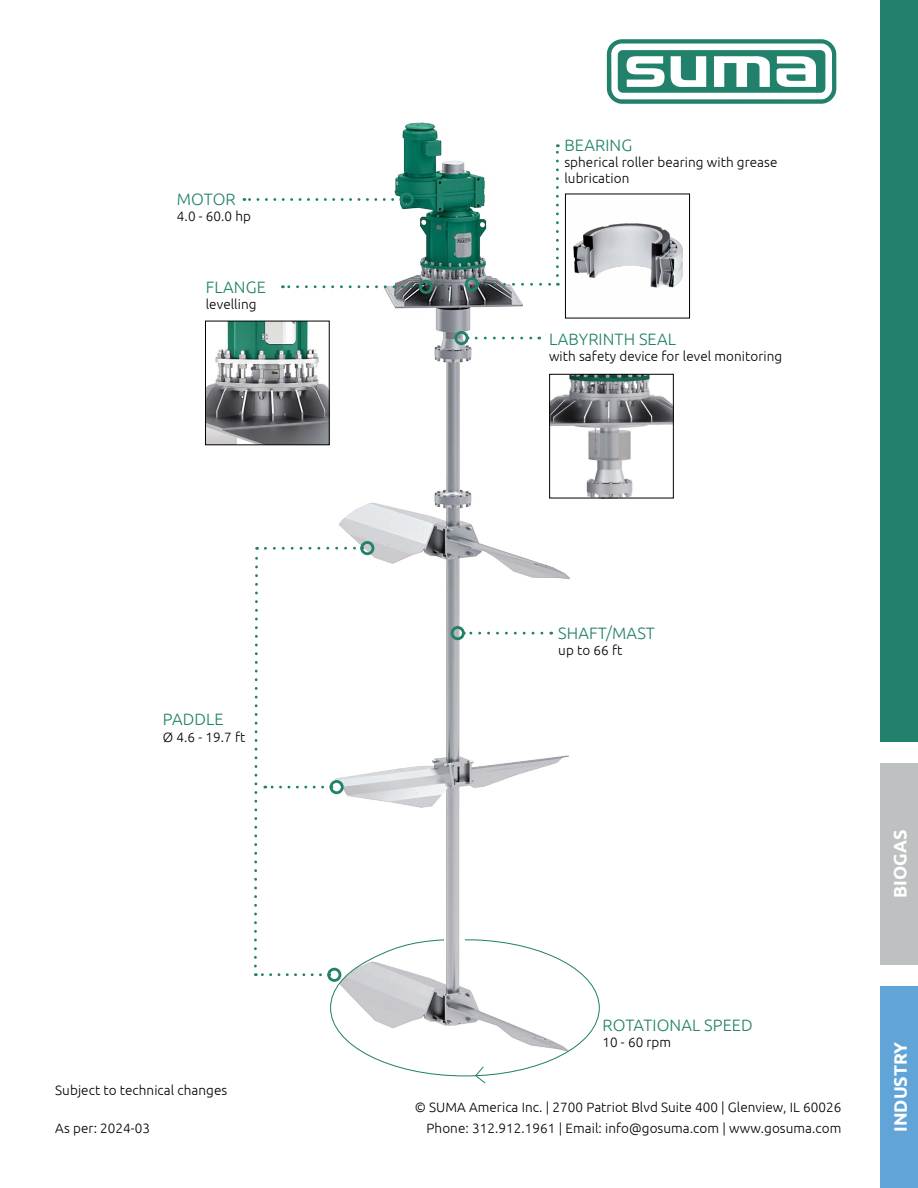
<style>
.page{position:relative;width:918px;height:1188px;background:#fff}
.page>*{position:absolute;margin:0;border:0;box-sizing:border-box;transform-origin:0 0}
.t1{font:700 18px "Ubuntu";color:#fff}
.Text_Tabelle_Regular{font:300 16.5px "Ubuntu";letter-spacing:.005em;color:#21816a}
.Text_Tabelle{font:300 13.5px/16.2px "Ubuntu";letter-spacing:.005em;color:#000}
.Text_Tabelle_Regular-2{font:300 13.5px "Ubuntu";letter-spacing:.005em;color:#000}
.Technische_Änderungen_vorbehalten{font:300 13.5px "Ubuntu";letter-spacing:.005em;color:#000}
</style>
<div class="page">
<div style="left:880px;top:0;width:38px;height:742px;background:#21816a"></div>
<div style="left:880px;top:986px;width:38px;height:202px;background:#61a4d7"></div>
<svg style="left:607px;top:39px;width:229px;height:65px"></svg>
<img style="left:205px;top:122px;width:713px;height:843px">
<svg style="left:244px;top:198px;width:149px;height:3px"></svg>
<div style="left:400px;top:192px;width:14px;height:15px;border:3px solid #21816a;border-radius:50%"></div>
<svg style="left:476px;top:337px;width:64px;height:2px"></svg>
<div style="left:454px;top:331px;width:15px;height:14px;border:3px solid #21816a;border-radius:50%"></div>
<img style="left:551px;top:376px;width:121px;height:120px">
<div style="left:549px;top:374px;width:125px;height:124px;border:1px solid #000"></div>
<svg style="left:282px;top:285px;width:130px;height:3px"></svg>
<div style="left:419px;top:280px;width:14px;height:14px;border:3px solid #21816a;border-radius:50%"></div>
<img style="left:207px;top:323px;width:120px;height:120px">
<div style="left:205px;top:321px;width:124px;height:124px;border:1px solid #000"></div>
<img style="left:567px;top:200px;width:121px;height:113px">
<div style="left:565px;top:194px;width:125px;height:124px;border:1px solid #000"></div>
<svg style="left:486px;top:283px;width:72px;height:3px"></svg>
<svg style="left:556px;top:144px;width:3px;height:132px"></svg>
<div style="left:465px;top:277px;width:14px;height:14px;border:3px solid #21816a;border-radius:50%"></div>
<div style="left:360px;top:541px;width:14px;height:14px;border:3px solid #21816a;border-radius:50%"></div>
<svg style="left:253px;top:547px;width:347px;height:537px"></svg>
<div style="left:330px;top:780px;width:14px;height:14px;border:3px solid #21826a;border-radius:50%"></div>
<p class="Text_Tabelle_Regular" style="left:177px;top:189px;width:60px">MOTOR</p>
<p class="Text_Tabelle_Regular-2" style="left:177px;top:208px;width:76px">4.0 - 60.0 hp</p>
<p class="Text_Tabelle_Regular" style="left:206px;top:277px;width:62px">FLANGE</p>
<p class="Text_Tabelle_Regular-2" style="left:206px;top:296px;width:52px">levelling</p>
<p class="Text_Tabelle_Regular" style="left:564px;top:135px;width:69px">BEARING</p>
<p class="Text_Tabelle" style="left:564px;top:154px;width:215px">spherical roller bearing with grease lubrication</p>
<p class="Text_Tabelle_Regular" style="left:549px;top:329px;width:128px">LABYRINTH SEAL</p>
<p class="Text_Tabelle_Regular-2" style="left:549px;top:348px;width:235px">with safety device for level monitoring</p>
<p class="Text_Tabelle_Regular" style="left:163px;top:710px;width:62px">PADDLE</p>
<p class="Text_Tabelle_Regular-2" style="left:163px;top:729px;width:84px">Ø 4.6 - 19.7 ft</p>
<p class="Technische_Änderungen_vorbehalten" style="left:55px;top:1082px;width:173px">Subject to technical changes</p>
<p class="Text_Tabelle_Regular" style="left:558px;top:623px;width:98px">SHAFT/MAST</p>
<p class="Text_Tabelle_Regular-2" style="left:558px;top:643px;width:66px">up to 66 ft</p>
<p class="Text_Tabelle_Regular" style="left:602px;top:1015px;width:152px">ROTATIONAL SPEED</p>
<p class="Text_Tabelle_Regular-2" style="left:602px;top:1034px;width:70px">10 - 60 rpm</p>
<p class="Text_Tabelle" style="left:415px;top:1099px;width:428px">© SUMA America Inc. | 2700 Patriot Blvd Suite 400 | Glenview, IL 60026</p>
<p class="Text_Tabelle" style="left:55px;top:1119px;width:96px">As per: 2024-03</p>
<p class="Text_Tabelle" style="left:427px;top:1119px;width:416px">Phone: 312.912.1961 | Email: info@gosuma.com | www.gosuma.com</p>
<h1 class="t1" style="left:889px;top:898px;width:70px;rotate:-90deg">BIOGAS</h1>
<h1 class="t1" style="left:889px;top:1132px;width:91px;rotate:-90deg">INDUSTRY</h1>
</div>
